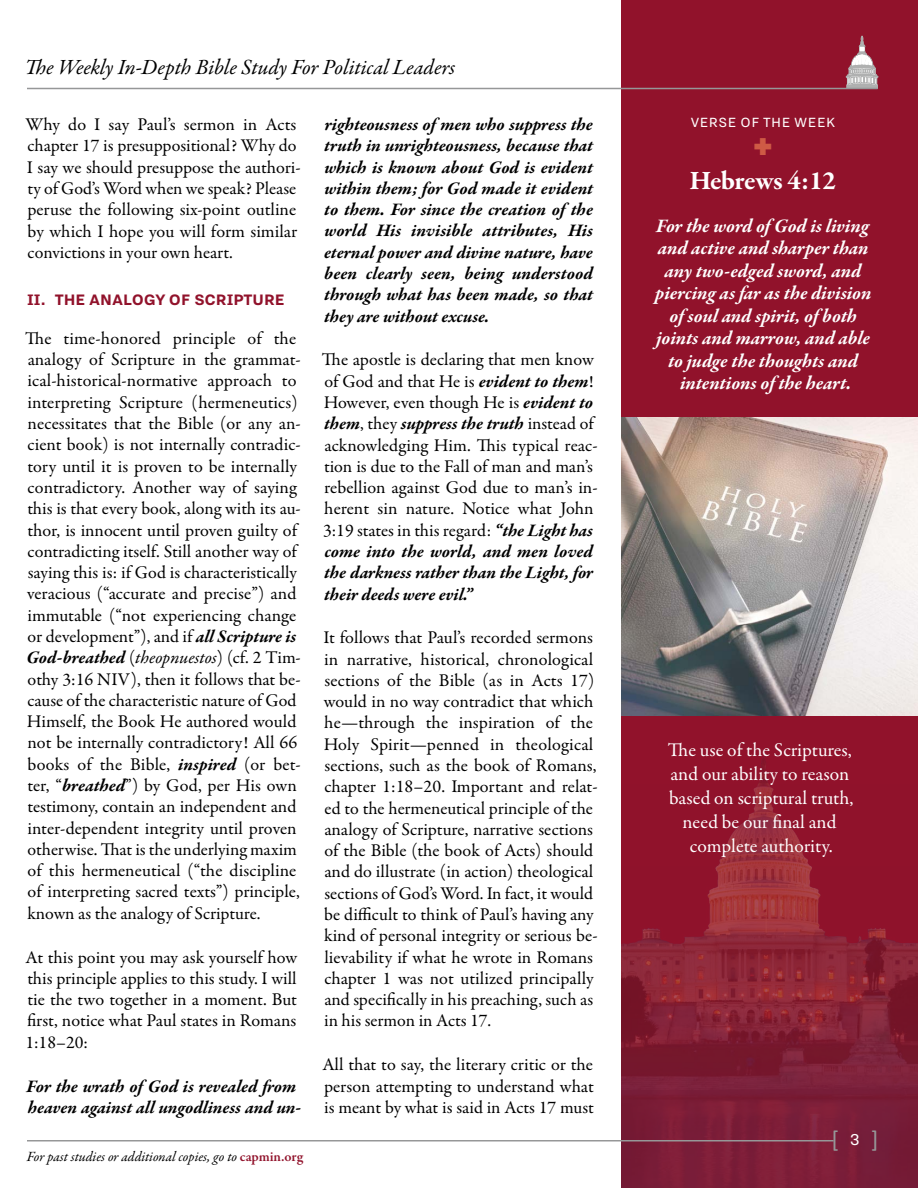
<style>
.page{position:relative;width:918px;height:1188px;background:#fff}
.page>*{position:absolute;margin:0;border:0;box-sizing:border-box;transform-origin:0 0}
.Scripture{font:700 27px "Garamond Premr Pro";letter-spacing:-.015em;color:#fff}
.t1{font:24px "Calibri";color:#969798}
.t2{font:italic 21.75px "Garamond Premr Pro";letter-spacing:-.005em;color:#000}
.Verse{font:italic 700 19.5px/22.5px "Garamond Premr Pro";letter-spacing:-.005em;color:#fff;text-align:center}
.t3{font:19.5px/24px "Garamond Premr Pro";color:#fff;text-align:center}
.t4{font:700 18.75px "Nitti Grotesk";color:#91122b}
.Body{font:18px/21.3px "Garamond Premr Pro";color:#000}
.Scripture-2{font:italic 700 18px/21.3px "Garamond Premr Pro";letter-spacing:-.005em;color:#000}
.t5{font:16.5px "Nitti Grotesk";letter-spacing:.03em;color:#fff}
.t6{font:italic 14.1px "Garamond Premr Pro";letter-spacing:-.005em;color:#000}
.s1{font-weight:700;font-style:italic}
.s2{font-style:italic}
.s3{font-weight:600;font-style:normal;color:#91122b}
.s4{font-family:"Nitti Grotesk";font-size:19.5px;color:#fff}
</style>
<div class="page">
<img style="left:621px;top:0;width:297px;height:1188px">
<hr style="left:27px;top:1140px;width:807px;height:2px;background:#969798">
<svg style="left:846px;top:36px;width:32px;height:52px;background:#b07b86"></svg>
<hr style="left:27px;top:88px;width:851px;height:1px;background:#969798">
<img style="left:621px;top:417px;width:297px;height:298px">
<svg style="left:754px;top:138px;width:17px;height:17px"></svg>
<p class="t2" style="left:25px;top:54px;width:432px">The Weekly In-Depth Bible Study For Political Leaders</p>
<p class="Body" style="left:25px;top:114px;width:277px">Why do I say Paul’s sermon in Acts chapter 17 is presuppositional? Why do I say we should presuppose the authori&shy;ty of God’s Word when we speak? Please peruse the following six-point outline by which I hope you will form similar convictions in your own heart.</p>
<p class="t4" style="left:27px;top:289px;width:259px">II. THE ANALOGY OF SCRIPTURE</p>
<p class="Body" style="left:25px;top:328px;width:277px">The time-honored principle of the analogy of Scripture in the grammat&shy;ical-historical-normative approach to interpreting Scripture (hermeneutics) necessitates that the Bible (or any an&shy;cient book) is not internally contradic&shy;tory until it is proven to be internally contradictory. Another way of saying this is that every book, along with its au&shy;thor, is innocent until proven guilty of contradicting itself. Still another way of saying this is: if God is characteristically veracious (“accurate and precise”) and immutable (“not experiencing change or development”), and if <span class="s1">all Scripture is God-breathed</span> (<span class="s2">theopnuestos</span>) (cf. 2 Tim&shy;othy 3:16 NIV), then it follows that be&shy;cause of the characteristic nature of God Himself, the Book He authored would not be internally contradictory! All 66 books of the Bible, <span class="s1">inspired</span> (or bet&shy;ter, “<span class="s1">breathed</span>”) by God, per His own testimony, contain an independent and inter-dependent integrity until proven otherwise. That is the underlying maxim of this hermeneutical (“the discipline of interpreting sacred texts”) principle, known as the analogy of Scripture.</p>
<p class="Body" style="left:25px;top:947px;width:273px;text-align:justify">At this point you may ask yourself how this principle applies to this study. I will tie the two together in a moment. But first, notice what Paul states in Romans 1:18–20:</p>
<p class="Scripture-2" style="left:27px;top:1076px;width:276px">For the wrath of God is revealed from heaven against all ungodliness and un-</p>
<p class="t6" style="left:27px;top:1148px;width:278px">For past studies or additional copies, go to <span class="s3">capmin.org</span></p>
<p class="Scripture-2" style="left:324px;top:115px;width:270px;text-align:justify">righteousness of men who suppress the truth in unrighteousness, because that which is known about God is evident within them; for God made it evident to them. For since the creation of the world His invisible attributes, His eternal power and divine nature, have been clearly seen, being understood through what has been made, so that they are without excuse.</p>
<p class="Body" style="left:322px;top:350px;width:277px">The apostle is declaring that men know of God and that He is <span class="s1">evident to them</span>!<br>However, even though He is <span class="s1">evident to them</span>, they <span class="s1">suppress the truth</span> instead of acknowledging Him. This typical reac&shy;tion is due to the Fall of man and man’s rebellion against God due to man’s in&shy;herent sin nature. Notice what John 3:19 states in this regard: <span class="s1">“the Light has come into the world, and men loved the darkness rather than the Light, for their deeds were evil.”</span></p>
<p class="Body" style="left:324px;top:627px;width:275px">It follows that Paul’s recorded sermons in narrative, historical, chronological sections of the Bible (as in Acts 17) would in no way contradict that which he—through the inspiration of the Holy Spirit—penned in theological sections, such as the book of Romans, chapter 1:18–20. Important and relat&shy;ed to the hermeneutical principle of the analogy of Scripture, narrative sections of the Bible (the book of Acts) should and do illustrate (in action) theological sections of God’s Word. In fact, it would be difficult to think of Paul’s having any kind of personal integrity or serious be&shy;lievability if what he wrote in Romans chapter 1 was not utilized principally and specifically in his preaching, such as in his sermon in Acts 17.</p>
<p class="Body" style="left:322px;top:1054px;width:273px;text-align:justify">All that to say, the literary critic or the person attempting to understand what is meant by what is said in Acts 17 must</p>
<p class="t5" style="left:691px;top:113px;width:146px">VERSE OF THE WEEK</p>
<p class="Scripture" style="left:690px;top:164px;width:148px">Hebrews 4:12</p>
<p class="Verse" style="left:655px;top:216px;width:218px">For the word of God is living and active and sharper than any two-edged sword, and piercing as far as the division of soul and spirit, of both joints and marrow, and able to judge the thoughts and intentions of the heart.</p>
<p class="t3" style="left:668px;top:739px;width:187px">The use of the Scriptures, and our ability to reason based on scriptural truth, need be our final and complete authority.</p>
<h2 class="t1" style="left:831px;top:1122px;width:49px">[ <span class="s4">3</span> ]</h2>
</div>
